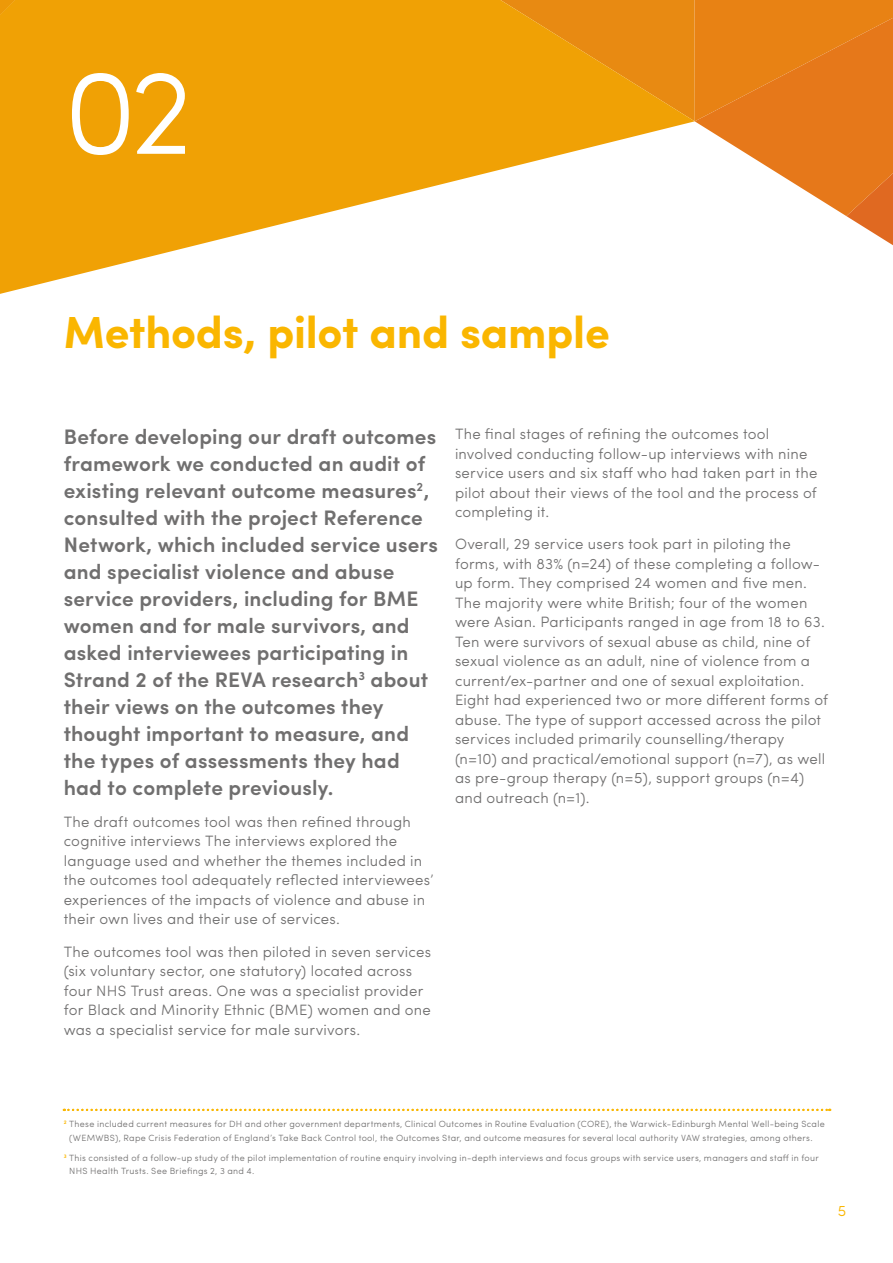
<style>
.page{position:relative;width:893px;height:1263px;background:#fff}
.page>*{position:absolute;margin:0;border:0;box-sizing:border-box;transform-origin:0 0}
.t1{font:300 120px "Sofia Pro";color:#fff}
.t2{font:700 45px "Sofia Pro";letter-spacing:-.005em;color:#fab600}
.t3{font:600 21px/27px "Sofia Pro";letter-spacing:.005em;color:#706f6f}
.t4{font:300 15px/19.5px "Sofia Pro";letter-spacing:.015em;color:#706f6f}
.t5{font:300 15px "Sofia Pro";color:#fab600}
.t6{font:300 9px/13.5px "Sofia Pro";letter-spacing:.035em;color:#706f6f}
</style>
<div class="page">
<svg style="left:0;top:0;width:500px;height:294px;fill:#f0a105"></svg>
<svg style="left:500px;top:0;width:393px;height:245px"></svg>
<svg style="left:0;top:0;width:15px;height:15px"></svg>
<svg style="left:64px;top:1109px;width:766px;height:2px"></svg>
<h1 class="t1" style="left:64px;top:24px;width:130px">02</h1>
<h2 class="t2" style="left:64px;top:298px;width:548px">Methods, pilot and sample</h2>
<p class="t3" style="left:64px;top:421px;width:376px">Before developing our draft outcomes framework we conducted an audit of existing relevant outcome measures<sup>2</sup>, consulted with the project Reference Network, which included service users and specialist violence and abuse service providers, including for BME women and for male survivors, and asked interviewees participating in Strand 2 of the REVA research<sup>3</sup> about their views on the outcomes they thought important to measure, and the types of assessments they had had to complete previously.</p>
<p class="t4" style="left:64px;top:811px;width:371px">The draft outcomes tool was then refined through cognitive interviews The interviews explored the language used and whether the themes included in the outcomes tool adequately reflected interviewees’ experiences of the impacts of violence and abuse in their own lives and their use of services.</p>
<p class="t4" style="left:64px;top:941px;width:369px">The outcomes tool was then piloted in seven services (six voluntary sector, one statutory) located across four NHS Trust areas. One was a specialist provider for Black and Minority Ethnic (BME) women and one was a specialist service for male survivors.</p>
<p class="t4" style="left:455px;top:423px;width:364px">The final stages of refining the outcomes tool involved conducting follow-up interviews with nine service users and six staff who had taken part in the pilot about their views of the tool and the process of completing it.</p>
<p class="t4" style="left:455px;top:533px;width:375px">Overall, 29 service users took part in piloting the forms, with 83% (n=24) of these completing a follow&shy;up form. They comprised 24 women and five men.<br>The majority were white British; four of the women were Asian. Participants ranged in age from 18 to 63.<br>Ten were survivors of sexual abuse as child, nine of sexual violence as an adult, nine of violence from a current/ex-partner and one of sexual exploitation.<br>Eight had experienced two or more different forms of abuse. The type of support accessed across the pilot services included primarily counselling/therapy (n=10) and practical/emotional support (n=7), as well as pre-group therapy (n=5), support groups (n=4) and outreach (n=1).</p>
<p class="t6" style="left:69px;top:1117px;width:757px;text-indent:-5px"><sup>2</sup> These included current measures for DH and other government departments, Clinical Outcomes in Routine Evaluation (CORE), the Warwick-Edinburgh Mental Well-being Scale (WEMWBS), Rape Crisis Federation of England’s Take Back Control tool, the Outcomes Star, and outcome measures for several local authority VAW strategies, among others.</p>
<p class="t6" style="left:69px;top:1150px;width:751px;text-indent:-5px"><sup>3</sup> This consisted of a follow-up study of the pilot implementation of routine enquiry involving in-depth interviews and focus groups with service users, managers and staff in four<br>NHS Health Trusts. See Briefings 2, 3 and 4.</p>
<p class="t5" style="left:838px;top:1199px;width:10px">5</p>
</div>
